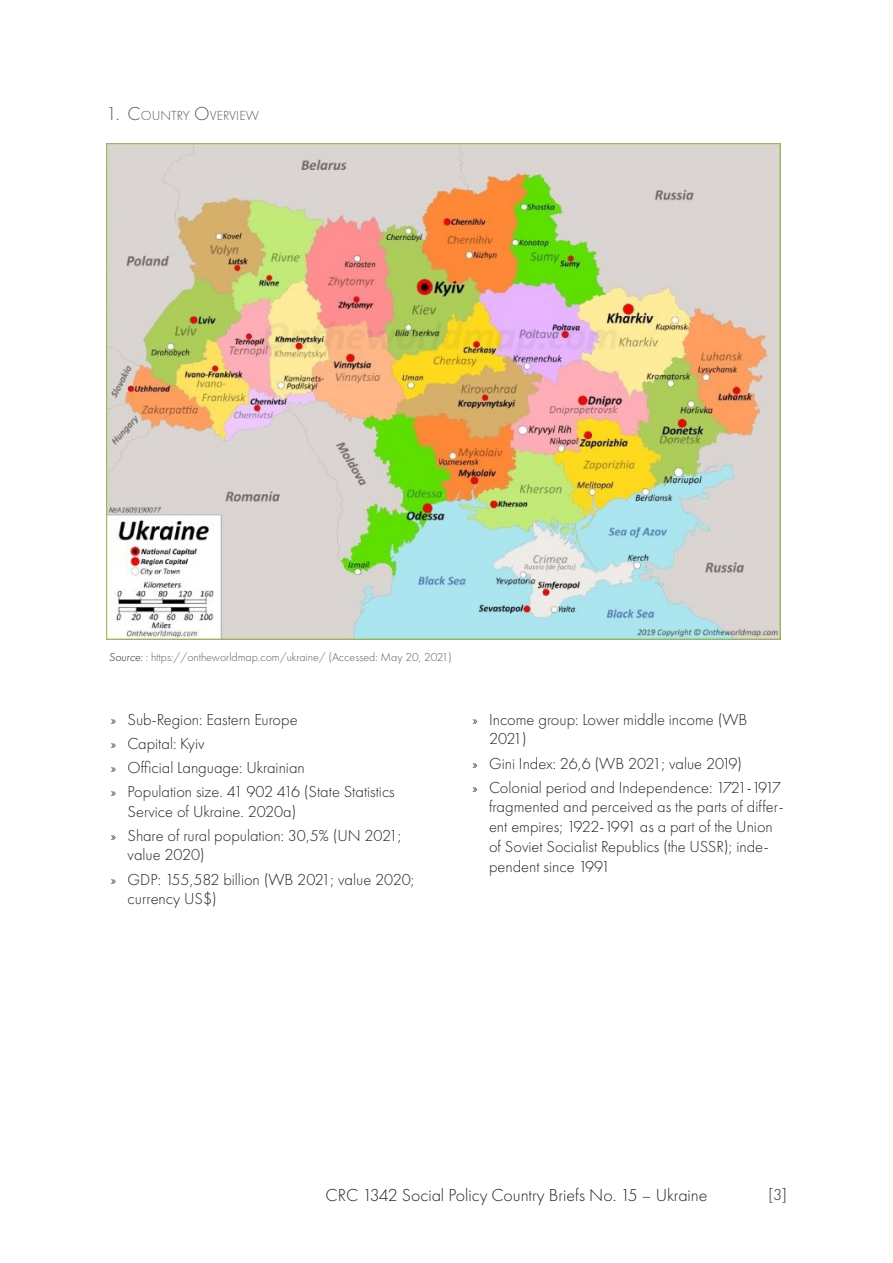
<style>
.page{position:relative;width:893px;height:1263px;background:#fff}
.page>*{position:absolute;margin:0;border:0;box-sizing:border-box;transform-origin:0 0}
.t1{font:300 18px "Futura PT";color:#231f20}
.t2{font:300 16.5px/19.8px "Futura PT";color:#231f20}
.t3{font:300 13.65px "Futura PT";color:#565a5b}
.quelle{font:300 12px "Futura PT";color:#565a5b}
.s1{font-size:19.5px}
.s2{font-style:italic;color:#231f20}
</style>
<div class="page">
<img style="left:106px;top:144px;width:674px;height:496px">
<p class="t3" style="left:106px;top:108px;width:154px"><span class="s1">1. C</span>OU NTRY <span class="s1">O</span>VERVIEW</p>
<p class="quelle" style="left:109px;top:650px;width:344px"><span class="s2">Source:</span> : https://ontheworldmap.com/ukraine/ (Accessed: May 20, 2021)</p>
<p class="t2" style="left:111px;top:709px;width:189px">» Sub-Region: Eastern Europe</p>
<p class="t2" style="left:111px;top:733px;width:95px">» Capital: Kyiv</p>
<p class="t2" style="left:111px;top:757px;width:196px">» Official Language: Ukrainian</p>
<p class="t2" style="left:128px;top:781px;width:269px;text-indent:-17px">» Population size. 41 902 416 (State Statistics<br>Service of Ukraine. 2020a)</p>
<p class="t2" style="left:128px;top:825px;width:276px;text-indent:-17px">» Share of rural population: 30,5% (UN 2021; value 2020)</p>
<p class="t2" style="left:128px;top:869px;width:288px;text-indent:-17px">» GDP: 155,582 billion (WB 2021; value 2020; currency US$)</p>
<p class="t2" style="left:489px;top:709px;width:260px;text-indent:-17px">» Income group: Lower middle income (WB<br>2021)</p>
<p class="t2" style="left:472px;top:753px;width:272px">» Gini Index: 26,6 (WB 2021; value 2019)</p>
<p class="t2" style="left:489px;top:777px;width:296px;text-indent:-17px">» Colonial period and Independence: 1721-1917 fragmented and perceived as the parts of differ&shy;ent empires; 1922-1991 as a part of the Union of Soviet Socialist Republics (the USSR); inde&shy;pendent since 1991</p>
<p class="t1" style="left:325px;top:1185px;width:384px">CRC 1342 Social Policy Country Briefs No. 15 – Ukraine</p>
<p class="t2" style="left:768px;top:1184px;width:20px">[3]</p>
</div>
